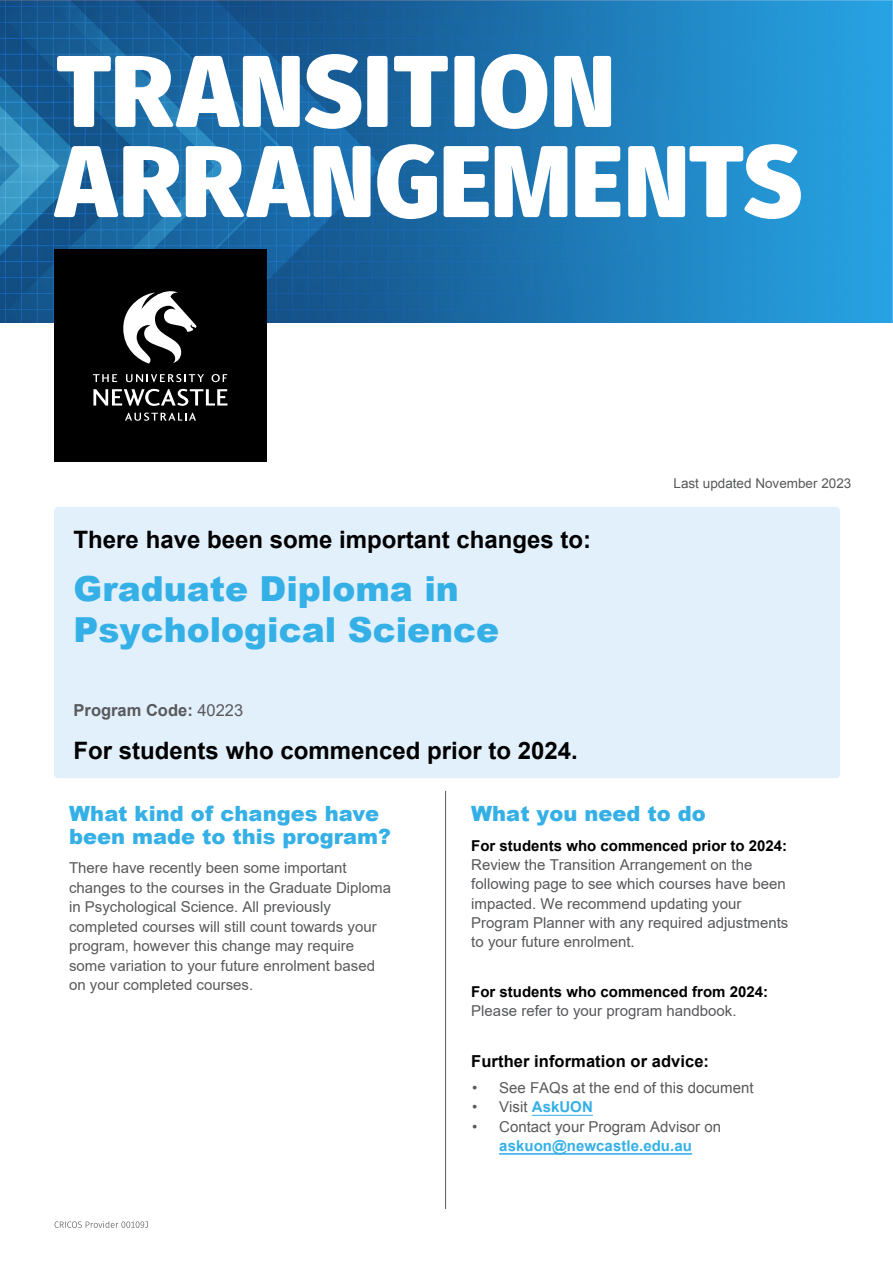
<style>
.page{position:relative;width:893px;height:1263px;background:#fff}
.page>*{position:absolute;margin:0;border:0;box-sizing:border-box;transform-origin:0 0}
.Heading__H2{font:900 34.5px/41.4px "Arial";color:#35b0e6}
.Heading__H2-2{font:700 24px "Arial";color:#000}
.Paragraph__10pt{font:900 21px/22.5px "Arial";color:#35b0e6}
.Subhead__H4{font:900 21px "Arial";color:#35b0e6}
.Subhead__H4-2{font:700 16.5px "Arial";letter-spacing:.005em;color:#000}
.Heading__H2-3{font:700 16.5px "Arial";color:#58595b}
.Subhead__H4-3{font:15px/19.4px "Arial";color:#57585b}
.Paragraph__10pt-2{font:15px/19.5px "Arial";color:#58595b}
.t1{font:15px/19.5px "Arial";color:#58595b;text-align:center}
.Paragraph__9pt{font:13.5px "Arial";color:#58595b}
.s1{font-weight:400}
.s2{font-style:inherit}
.s3{font-weight:700;color:#000}
.s4{font-weight:700;color:#35afe6}
.s5{font-weight:700;color:#35b0e6}
</style>
<div class="page">
<img style="left:1px;top:1px;width:891px;height:321px">
<svg style="left:57px;top:54px;width:304px;height:75px"></svg>
<div style="left:367px;top:56px;width:21px;height:71px;background:#fff;border-radius:3px"></div>
<svg style="left:394px;top:56px;width:54px;height:71px"></svg>
<div style="left:454px;top:56px;width:21px;height:71px;background:#fff;border-radius:3px"></div>
<svg style="left:481px;top:54px;width:66px;height:75px"></svg>
<svg style="left:554px;top:56px;width:57px;height:71px"></svg>
<svg style="left:54px;top:146px;width:317px;height:71px"></svg>
<svg style="left:377px;top:144px;width:60px;height:75px"></svg>
<svg style="left:444px;top:146px;width:45px;height:71px"></svg>
<svg style="left:495px;top:146px;width:72px;height:71px"></svg>
<svg style="left:575px;top:146px;width:45px;height:71px"></svg>
<svg style="left:628px;top:144px;width:173px;height:75px"></svg>
<div style="left:54px;top:507px;width:786px;height:271px;background:#e2f0fc;border-radius:5px"></div>
<div style="left:54px;top:250px;width:213px;height:212px;background:#000"></div>
<svg style="left:93px;top:374px;width:24px;height:8px"></svg>
<svg style="left:126px;top:374px;width:78px;height:8px"></svg>
<svg style="left:212px;top:374px;width:15px;height:8px"></svg>
<svg style="left:93px;top:389px;width:134px;height:17px"></svg>
<svg style="left:125px;top:413px;width:71px;height:8px"></svg>
<svg style="left:123px;top:291px;width:73px;height:73px"></svg>
<svg style="left:55px;top:1221px;width:93px;height:7px"></svg>
<hr style="left:445px;top:791px;width:1px;height:418px;background:#58595b">
<hr style="left:532px;top:1115px;width:61px;height:1px;background:#35afe6">
<hr style="left:499px;top:1153px;width:193px;height:1px;background:#35b0e6">
<h2 class="Heading__H2-2" style="left:74px;top:523px;width:519px">There have been some important changes to:</h2>
<h2 class="Heading__H2" style="left:74px;top:567px;width:427px">Graduate Diploma in<br>Psychological Science</h2>
<h2 class="Heading__H2-3" style="left:74px;top:699px;width:171px">Program Code: <span class="s1">40223</span></h2>
<h2 class="Heading__H2-2" style="left:74px;top:735px;width:506px">For students who commenced prior to 2024.</h2>
<p class="Paragraph__9pt" style="left:674px;top:475px;width:179px">Last updated <span class="s2">November</span> 2023</p>
<p class="Paragraph__10pt" style="left:69px;top:802px;width:324px">What kind of changes have been made to this program?</p>
<p class="Paragraph__10pt-2" style="left:69px;top:858px;width:323px">There have recently been some important changes to the courses in <span class="s2">the Graduate Diploma in</span> Psychological Science<span class="s2">.</span> All previously completed courses will still count towards your program, however this change may require some variation to your future enrolment <span class="s2">based on your completed courses.</span></p>
<h4 class="Subhead__H4" style="left:471px;top:798px;width:236px">What you need to do</h4>
<h4 class="Subhead__H4-3" style="left:471px;top:835px;width:319px"><span class="s3">For students who commenced prior to 2024:<br></span>Review the Transition Arrangement on the following page to see which courses have been impacted. We recommend updating your Program Planner with any required ad<span class="s2">j</span>ustments to your future enrolment.</h4>
<h4 class="Subhead__H4-3" style="left:471px;top:981px;width:298px"><span class="s3">For students who commenced from 2024:<br></span>Please refer to your program handbook.</h4>
<h4 class="Subhead__H4-2" style="left:471px;top:1049px;width:239px">Further information or advice:</h4>
<p class="t1" style="left:472px;top:1078px;width:283px">• See FAQs at the end of this document</p>
<p class="t1" style="left:472px;top:1097px;width:122px">• Visit <span class="s4">AskUON</span></p>
<p class="t1" style="left:472px;top:1117px;width:250px">• Contact your Program Advisor on <span class="s5">askuon@newcastle.edu.au</span></p>
</div>
